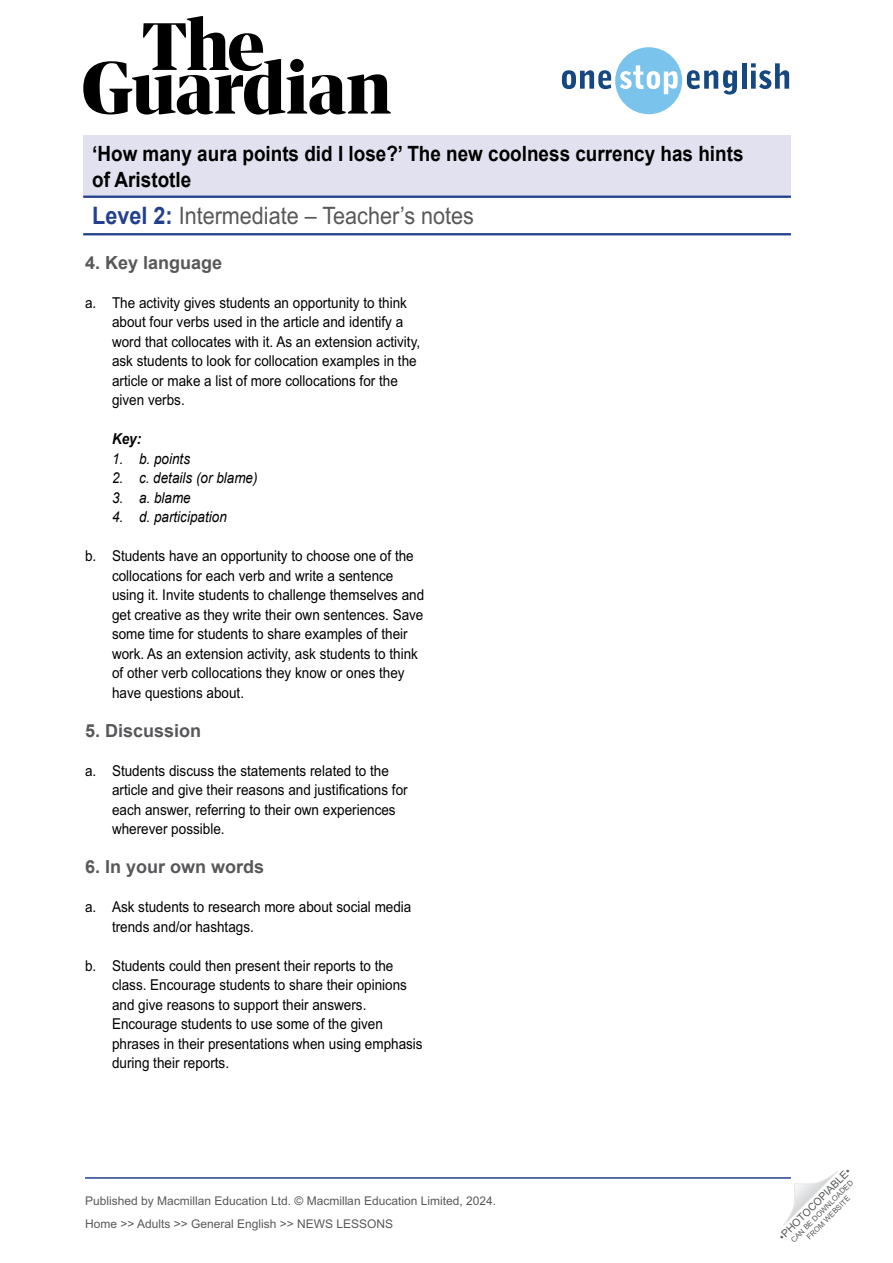
<style>
.page{position:relative;width:893px;height:1263px;background:#fff}
.page>*{position:absolute;margin:0;border:0;box-sizing:border-box;transform-origin:0 0}
.t1{font:24px "Arial";color:#58585a;scale:.9 1}
.t2{font:700 21px/25.2px "Arial";color:#000;scale:.9 1}
.TN__Title{font:700 18px "Arial";color:#58585a}
.t3{font:15px/19.5px "Arial";color:#000;scale:.9 1}
.t4{font:italic 15px "Arial";color:#000;scale:.9 1}
.TN__Key_title{font:italic 700 15px "Arial";color:#000;scale:.9 1}
.t5{font:12px/23px "Arial";color:#58595b}
.t6{font:10.5px "Arial";color:#58595b}
.t7{font:7.5px/9px "Arial";color:#58595b;text-align:center}
.s1{font-weight:700;color:#23408f}
</style>
<div class="page">
<hr style="left:85px;top:1177px;width:706px;height:2px;background:#23408f">
<svg style="left:783px;top:1171px;width:55px;height:55px"></svg>
<svg style="left:83px;top:16px;width:308px;height:99px"></svg>
<svg style="left:562px;top:47px;width:175px;height:67px"></svg>
<hr style="left:742px;top:63px;width:4px;height:26px;background:#154780">
<svg style="left:751px;top:63px;width:38px;height:26px"></svg>
<div style="left:83px;top:136px;width:708px;height:61px;background:#e1e1ef"></div>
<hr style="left:83px;top:196px;width:708px;height:2px;background:#23408f">
<hr style="left:83px;top:233px;width:708px;height:2px;background:#23408f">
<h2 class="t2" style="left:92px;top:142px;width:725px">‘How many aura points did I lose?’ The new coolness currency has hints of Aristotle</h2>
<h1 class="t1" style="left:92px;top:202px;width:426px"><span class="s1">Level 2:</span> Intermediate – Teacher’s notes</h1>
<p class="TN__Title" style="left:85px;top:250px;width:139px">4. Key language</p>
<p class="t3" style="left:112px;top:293px;width:344px;text-indent:-27px">a. The activity gives students an opportunity to think about four verbs used in the article and identify a word that collocates with it. As an extension activity, ask students to look for collocation examples in the article or make a list of more collocations for the given verbs.</p>
<p class="TN__Key_title" style="left:112px;top:429px;width:34px">Key:</p>
<p class="t4" style="left:112px;top:449px;width:88px">1. b. points</p>
<p class="t4" style="left:112px;top:468px;width:163px">2. c. details (or blame)</p>
<p class="t4" style="left:112px;top:488px;width:89px">3. a. blame</p>
<p class="t4" style="left:112px;top:507px;width:129px">4. d. participation</p>
<p class="t3" style="left:112px;top:546px;width:348px;text-indent:-27px">b. Students have an opportunity to choose one of the collocations for each verb and write a sentence using it. Invite students to challenge themselves and get creative as they write their own sentences. Save some time for students to share examples of their work. As an extension activity, ask students to think of other verb collocations they know or ones they have questions about.</p>
<p class="TN__Title" style="left:85px;top:718px;width:118px">5. Discussion</p>
<p class="t3" style="left:112px;top:761px;width:330px;text-indent:-27px">a. Students discuss the statements related to the article and give their reasons and justifications for each answer, referring to their own experiences wherever possible.</p>
<p class="TN__Title" style="left:85px;top:855px;width:181px">6. In your own words</p>
<p class="t3" style="left:112px;top:897px;width:334px;text-indent:-27px">a. Ask students to research more about social media trends and/or hashtags.</p>
<p class="t3" style="left:112px;top:956px;width:347px;text-indent:-27px">b. Students could then present their reports to the class. Encourage students to share their opinions and give reasons to support their answers.<br>Encourage students to use some of the given phrases in their presentations when using emphasis during their reports.</p>
<p class="t5" style="left:85px;top:1189px;width:413px">Published by Macmillan Education Ltd. © Macmillan Education Limited, 2024.<br>Home &gt;&gt; Adults &gt;&gt; General English &gt;&gt; NEWS LESSONS</p>
<p class="t6" style="left:776px;top:1234px;width:99px;rotate:-45deg">•PHOTOCOPIABLE•</p>
<p class="t7" style="left:789px;top:1238px;width:86px;rotate:-45deg">CAN BE DOWNLOADED<br>FROM WEBSITE</p>
</div>
